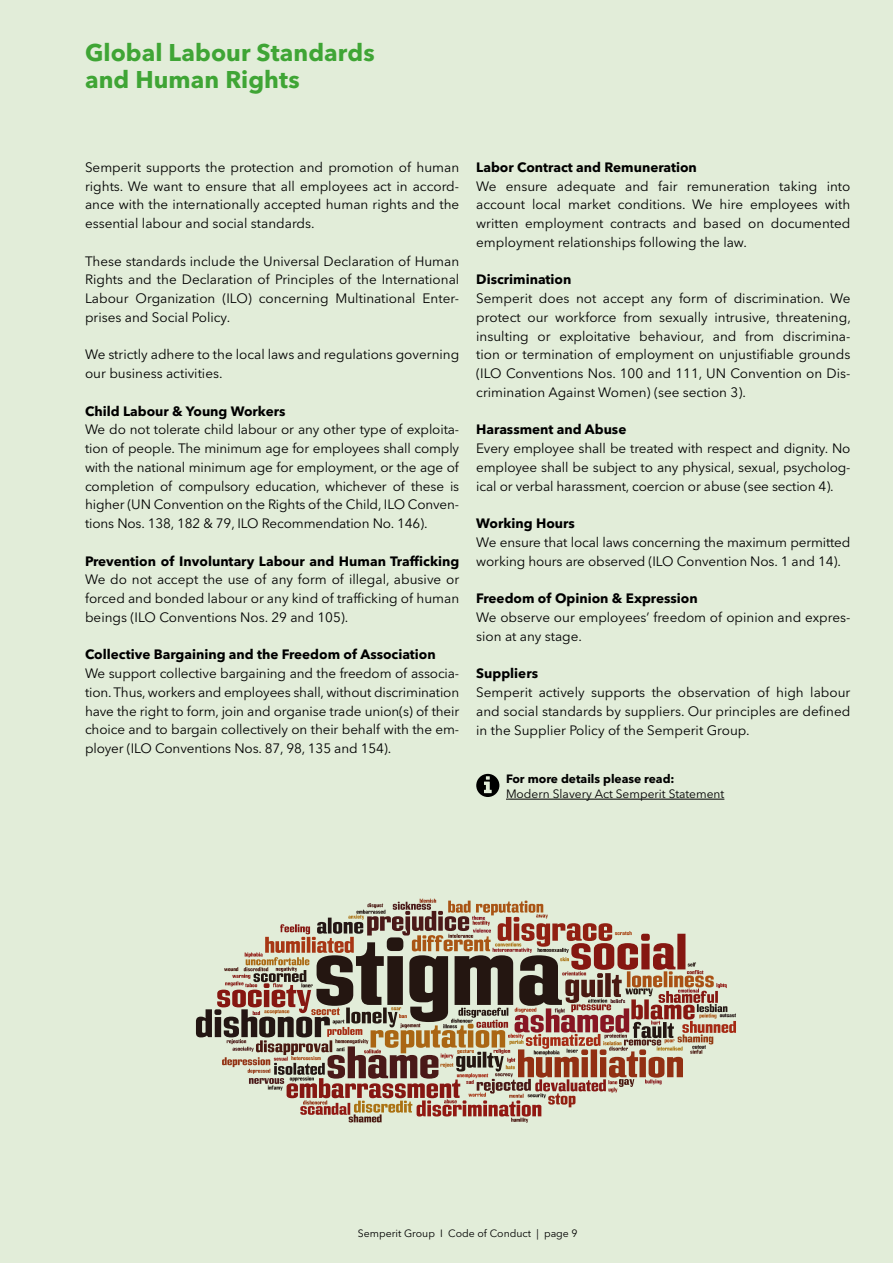
<style>
.page{position:relative;width:893px;height:1263px;background:#e2edd9}
.page>*{position:absolute;margin:0;border:0;box-sizing:border-box;transform-origin:0 0}
.t1{font:700 24px/27px "Avenir Next LT Pro";letter-spacing:.005em;color:#3fa535}
.t2{font:13.5px/18.8px "Avenir Next LT Pro";color:#000;text-align:justify}
.t3{font:700 13.5px "Avenir Next LT Pro";color:#000}
.t4{font:12px "Avenir Next LT Pro";color:#000}
.t5{font:700 12px "Avenir Next LT Pro";color:#000}
.t6{font:10.5px "Avenir Next LT Pro";color:#000}
</style>
<div class="page">
<svg style="left:196px;top:899px;width:540px;height:224px"></svg>
<hr style="left:506px;top:799px;width:218px;height:1px;background:#000">
<svg style="left:476px;top:774px;width:23px;height:23px"></svg>
<h1 class="t1" style="left:85px;top:39px;width:291px">Global Labour Standards and Human Rights</h1>
<p class="t2" style="left:85px;top:158px;width:376px">Semperit supports the protection and promotion of human rights. We want to ensure that all employees act in accord&shy;ance with the internationally accepted human rights and the essential labour and social standards.</p>
<p class="t2" style="left:85px;top:251px;width:376px">These standards include the Universal Declaration of Human Rights and the Declaration of Principles of the International Labour Organization (ILO) concerning Multinational Enter&shy;prises and Social Policy.</p>
<p class="t2" style="left:85px;top:345px;width:376px">We strictly adhere to the local laws and regulations governing our business activities.</p>
<p class="t3" style="left:85px;top:403px;width:202px">Child Labour &amp; Young Workers</p>
<p class="t2" style="left:85px;top:420px;width:376px">We do not tolerate child labour or any other type of exploita&shy;tion of people. The minimum age for employees shall comply with the national minimum age for employment, or the age of completion of compulsory education, whichever of these is higher (UN Convention on the Rights of the Child, ILO Conven&shy;tions Nos. 138, 182 &amp; 79, ILO Recommendation No. 146).</p>
<p class="t3" style="left:85px;top:553px;width:376px">Prevention of Involuntary Labour and Human Trafficking</p>
<p class="t2" style="left:85px;top:570px;width:376px">We do not accept the use of any form of illegal, abusive or forced and bonded labour or any kind of trafficking of human beings (ILO Conventions Nos. 29 and 105).</p>
<p class="t3" style="left:85px;top:646px;width:352px">Collective Bargaining and the Freedom of Association</p>
<p class="t2" style="left:85px;top:664px;width:376px">We support collective bargaining and the freedom of associa&shy;tion. Thus, workers and employees shall, without discrimination have the right to form, join and organise trade union(s) of their choice and to bargain collectively on their behalf with the em&shy;ployer (ILO Conventions Nos. 87, 98, 135 and 154).</p>
<p class="t3" style="left:476px;top:159px;width:222px">Labor Contract and Remuneration</p>
<p class="t2" style="left:476px;top:176px;width:376px">We ensure adequate and fair remuneration taking into account local market conditions. We hire employees with written employment contracts and based on documented employment relationships following the law.</p>
<p class="t3" style="left:476px;top:271px;width:97px">Discrimination</p>
<p class="t2" style="left:476px;top:289px;width:376px">Semperit does not accept any form of discrimination. We protect our workforce from sexually intrusive, threatening, insulting or exploitative behaviour, and from discrimina&shy;tion or termination of employment on unjustifiable grounds (ILO Conventions Nos. 100 and 111, UN Convention on Dis&shy;crimination Against Women) (see section 3).</p>
<p class="t3" style="left:476px;top:421px;width:152px">Harassment and Abuse</p>
<p class="t2" style="left:476px;top:439px;width:376px">Every employee shall be treated with respect and dignity. No employee shall be subject to any physical, sexual, psycholog&shy;ical or verbal harassment, coercion or abuse (see section 4).</p>
<p class="t3" style="left:476px;top:515px;width:100px">Working Hours</p>
<p class="t2" style="left:476px;top:533px;width:376px">We ensure that local laws concerning the maximum permitted working hours are observed (ILO Convention Nos. 1 and 14).</p>
<p class="t3" style="left:476px;top:590px;width:223px">Freedom of Opinion &amp; Expression</p>
<p class="t2" style="left:476px;top:608px;width:376px">We observe our employees’ freedom of opinion and expres&shy;sion at any stage.</p>
<p class="t3" style="left:476px;top:665px;width:63px">Suppliers</p>
<p class="t2" style="left:476px;top:683px;width:376px">Semperit actively supports the observation of high labour and social standards by suppliers. Our principles are defined in the Supplier Policy of the Semperit Group.</p>
<p class="t5" style="left:506px;top:771px;width:170px">For more details please read:</p>
<p class="t4" style="left:506px;top:787px;width:220px">Modern Slavery Act Semperit Statement</p>
<p class="t6" style="left:358px;top:1227px;width:221px">Semperit Group I Code of Conduct | page 9</p>
</div>
